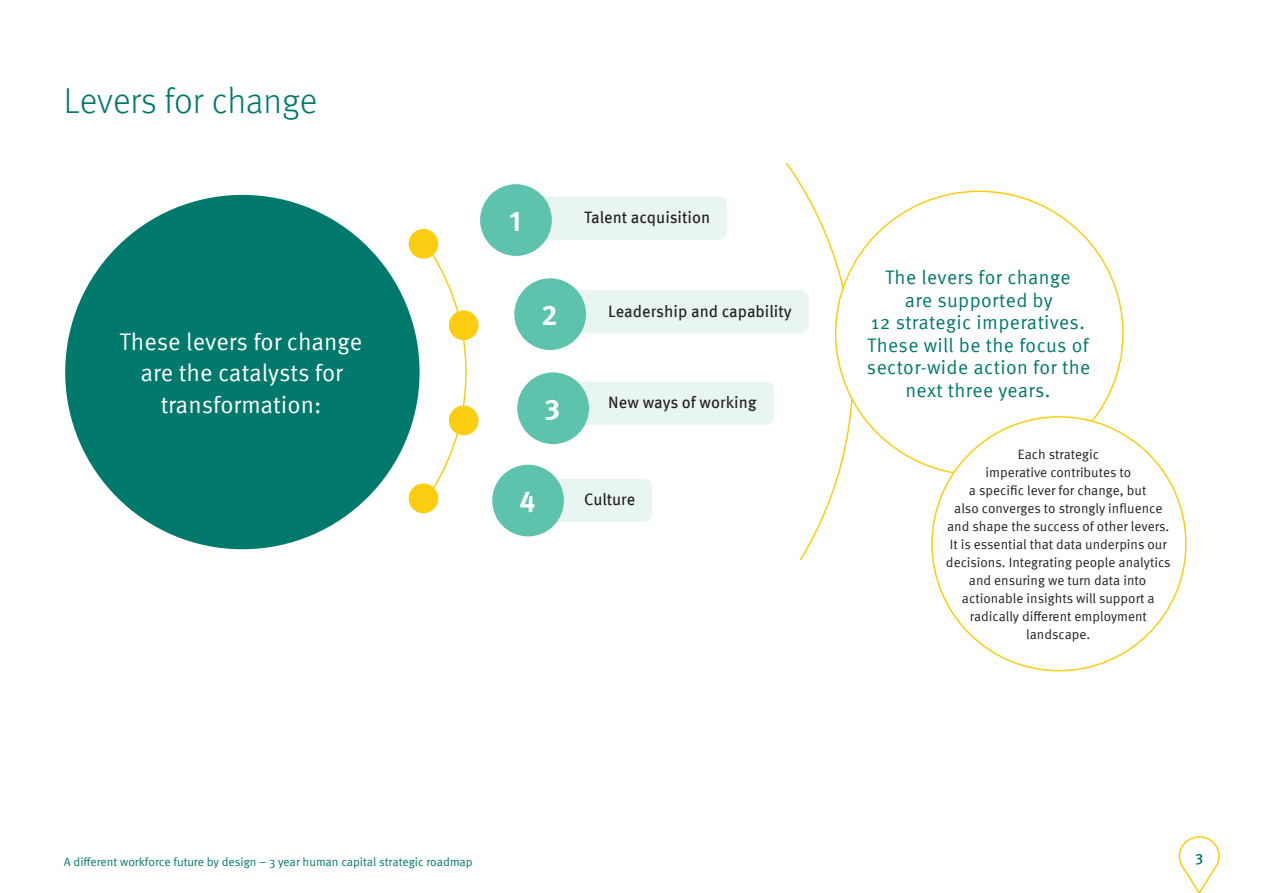
<style>
.page{position:relative;width:1263px;height:893px;background:#fff}
.page>*{position:absolute;margin:0;border:0;box-sizing:border-box;transform-origin:0 0}
.heading_1{font:300 36px "Meta OT";color:#00796d}
._1st_paragraph{font:700 28.5px "Meta OT";color:#fff}
._1st_paragraph-2{font:24px/31.5px "Meta OT";color:#fff;text-align:center}
.body{font:19.5px/22.5px "Meta OT";letter-spacing:.02em;color:#00796d;text-align:center}
.body-2{font:16.5px "Meta OT";color:#231f20}
.t1{font:500 15px "Meta OT";color:#00796d}
.body-3{font:13.5px/18px "Meta OT";color:#231f20;text-align:center}
.t2{font:12px "Meta OT";color:#00796d}
</style>
<div class="page">
<svg style="left:1178px;top:836px;width:42px;height:57px"></svg>
<div style="left:544px;top:197px;width:183px;height:43px;background:#e9f5f3"></div>
<div style="left:577px;top:290px;width:150px;height:43px;background:#e9f5f3"></div>
<div style="left:577px;top:381px;width:150px;height:44px;background:#e9f5f3"></div>
<div style="left:557px;top:479px;width:95px;height:43px;background:#e9f5f3"></div>
<svg style="left:727px;top:164px;width:127px;height:395px"></svg>
<div style="left:65px;top:195px;width:355px;height:354px;background:#00796d;border-radius:50%"></div>
<div style="left:836px;top:191px;width:287px;height:284px;background:#fff;border-radius:50%"></div>
<div style="left:449px;top:406px;width:30px;height:29px;background:#fccd10;border-radius:50%"></div>
<div style="left:409px;top:229px;width:29px;height:30px;background:#fccd10;border-radius:50%"></div>
<div style="left:409px;top:483px;width:29px;height:30px;background:#fccd10;border-radius:50%"></div>
<div style="left:449px;top:310px;width:30px;height:30px;background:#fccd10;border-radius:50%"></div>
<svg style="left:418px;top:235px;width:49px;height:273px"></svg>
<div style="left:480px;top:184px;width:72px;height:72px;background:#5dc3ad;border-radius:50%"></div>
<div style="left:514px;top:278px;width:72px;height:72px;background:#5dc3ad;border-radius:50%"></div>
<div style="left:492px;top:465px;width:72px;height:71px;background:#5dc3ad;border-radius:50%"></div>
<div style="left:517px;top:372px;width:72px;height:72px;background:#5dc3ad;border-radius:50%"></div>
<p class="heading_1" style="left:64px;top:79px;width:255px">Levers for change</p>
<p class="_1st_paragraph-2" style="left:120px;top:326px;width:244px">These levers for change are the catalysts for transformation:</p>
<p class="_1st_paragraph" style="left:509px;top:203px;width:13px">1</p>
<p class="body-2" style="left:584px;top:207px;width:127px">Talent acquisition</p>
<p class="_1st_paragraph" style="left:541px;top:297px;width:18px">2</p>
<p class="_1st_paragraph" style="left:545px;top:391px;width:17px">3</p>
<p class="body-2" style="left:608px;top:301px;width:185px">Leadership and capability</p>
<p class="body-2" style="left:608px;top:392px;width:150px">New ways of working</p>
<p class="_1st_paragraph" style="left:519px;top:483px;width:18px">4</p>
<p class="body-2" style="left:584px;top:490px;width:53px">Culture</p>
<p class="body" style="left:867px;top:267px;width:225px">The levers for change<br>are supported by<br>12 strategic imperatives.<br>These will be the focus of sector-wide action for the next three years.</p>
<p class="body-3" style="left:946px;top:445px;width:226px">Each strategic<br>imperative contributes to<br>a specific lever for change, but<br>also converges to strongly influence and shape the success of other levers.<br>It is essential that data underpins our decisions. Integrating people analytics and ensuring we turn data into actionable insights will support a radically different employment landscape.</p>
<p class="t2" style="left:64px;top:854px;width:410px">A different workforce future by design – 3 year human capital strategic roadmap</p>
<p class="t1" style="left:1195px;top:849px;width:10px">3</p>
</div>
